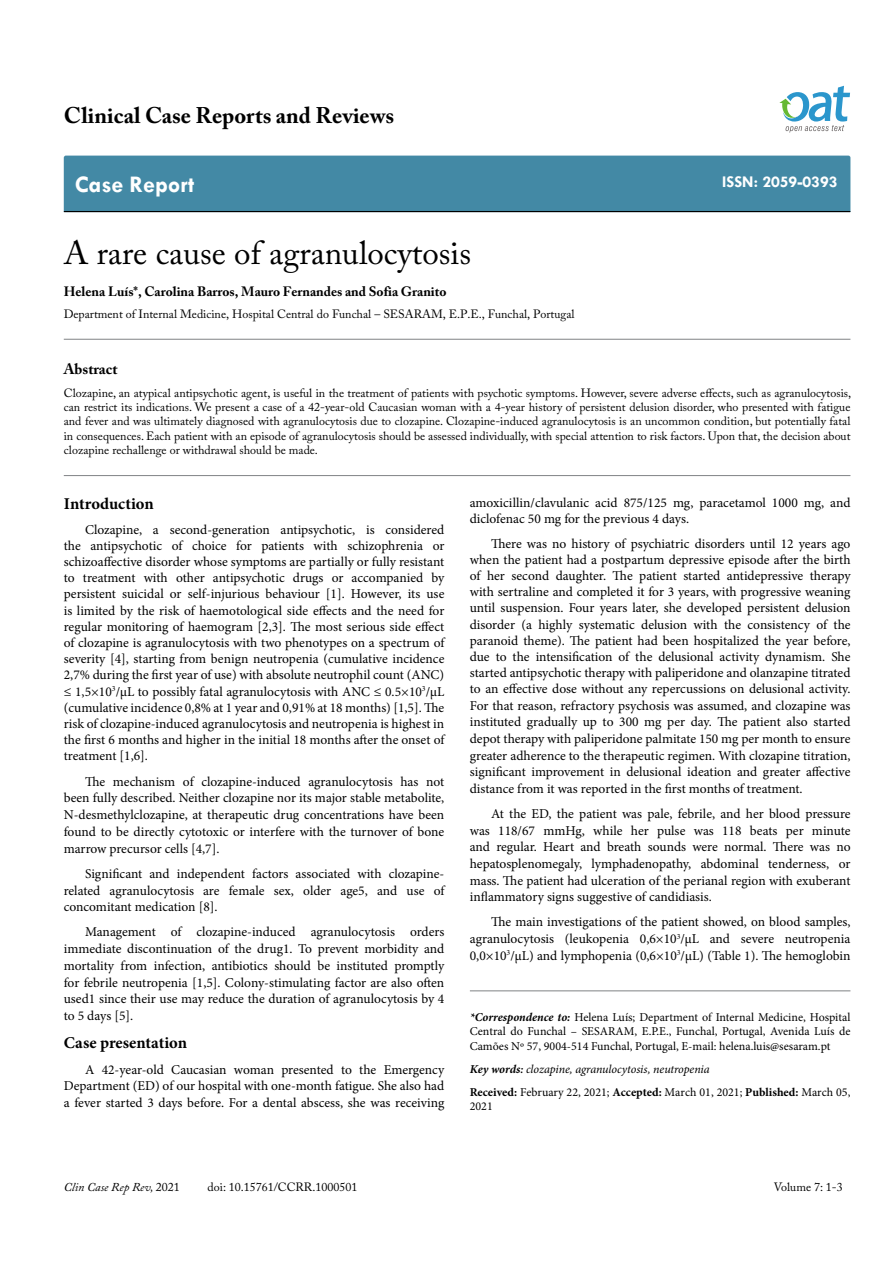
<style>
.page{position:relative;width:893px;height:1263px;background:#fff}
.page>*{position:absolute;margin:0;border:0;box-sizing:border-box;transform-origin:0 0}
.t1{font:33px "Adobe Caslon Pro";color:#000}
.t2{font:700 24px "Tw Cen";color:#fff}
.t3{font:700 22.5px "Adobe Caslon Pro";color:#000}
.t4{font:700 16.5px "Minion Pro";letter-spacing:-.005em;color:#000}
.t5{font:700 16.5px "Tw Cen";color:#fff}
.t6{font:700 15px "Adobe Caslon Pro";color:#000}
.t7{font:13.5px/16.2px "Minion Pro";color:#000;text-align:justify}
.t8{font:700 13.5px "Adobe Caslon Pro";color:#000}
.t9{font:12px/14.4px "Adobe Caslon Pro";color:#000;text-align:justify}
.t10{font:12px/14.4px "Minion Pro";color:#000;text-align:justify}
.t11{font:italic 12px/23px "Minion Pro";letter-spacing:-.01em;color:#000}
.t12{font:italic 12px "Adobe Caslon Pro";color:#000}
.s1{font-weight:700;font-style:italic}
.s2{font-weight:700}
.s3{font-weight:600}
.s4{font-weight:700;font-style:normal}
.s5{font-style:normal}
</style>
<div class="page">
<div style="left:64px;top:156px;width:786px;height:55px;background:#4389a5"></div>
<hr style="left:64px;top:211px;width:786px;height:1px;background:#000">
<svg style="left:779px;top:86px;width:71px;height:47px"></svg>
<hr style="left:470px;top:990px;width:380px;height:1px;background:#808285">
<hr style="left:64px;top:339px;width:786px;height:1px;background:#808285">
<hr style="left:64px;top:475px;width:786px;height:1px;background:#808285">
<h3 class="t3" style="left:64px;top:102px;width:332px">Clinical Case Reports and Reviews</h3>
<h2 class="t2" style="left:75px;top:170px;width:121px">Case Report</h2>
<h1 class="t1" style="left:64px;top:233px;width:409px">A rare cause of agranulocytosis</h1>
<p class="t8" style="left:64px;top:283px;width:384px">Helena Luís*, Carolina Barros, Mauro Fernandes and Sofia Granito</p>
<p class="t9" style="left:64px;top:307px;width:512px">Department of Internal Medicine, Hospital Central do Funchal – SESARAM, E.P.E., Funchal, Portugal</p>
<p class="t5" style="left:722px;top:172px;width:117px">ISSN: 2059-0393</p>
<p class="t6" style="left:64px;top:360px;width:55px">Abstract</p>
<p class="t9" style="left:64px;top:385px;width:789px">Clozapine, an atypical antipsychotic agent, is useful in the treatment of patients with psychotic symptoms. However, severe adverse effects, such as agranulocytosis, can restrict its indications. We present a case of a 42-year-old Caucasian woman with a 4-year history of persistent delusion disorder, who presented with fatigue and fever and was ultimately diagnosed with agranulocytosis due to clozapine. Clozapine-induced agranulocytosis is an uncommon condition, but potentially fatal in consequences. Each patient with an episode of agranulocytosis should be assessed individually, with special attention to risk factors. Upon that, the decision about clozapine rechallenge or withdrawal should be made.</p>
<p class="t7" style="left:470px;top:494px;width:382px">amoxicillin/clavulanic acid 875/125 mg, paracetamol 1000 mg, and diclofenac 50 mg for the previous 4 days.</p>
<p class="t7" style="left:470px;top:535px;width:382px;text-indent:21px">There was no history of psychiatric disorders until 12 years ago when the patient had a postpartum depressive episode after the birth of her second daughter. The patient started antidepressive therapy with sertraline and completed it for 3 years, with progressive weaning until suspension. Four years later, she developed persistent delusion disorder (a highly systematic delusion with the consistency of the paranoid theme). The patient had been hospitalized the year before, due to the intensification of the delusional activity dynamism. She started antipsychotic therapy with paliperidone and olanzapine titrated to an effective dose without any repercussions on delusional activity.<br>For that reason, refractory psychosis was assumed, and clozapine was instituted gradually up to 300 mg per day. The patient also started depot therapy with paliperidone palmitate 150 mg per month to ensure greater adherence to the therapeutic regimen. With clozapine titration, significant improvement in delusional ideation and greater affective distance from it was reported in the first months of treatment.</p>
<p class="t7" style="left:470px;top:805px;width:382px;line-height:16.6px;text-indent:21px">At the ED, the patient was pale, febrile, and her blood pressure was 118/67 mmHg, while her pulse was 118 beats per minute and regular. Heart and breath sounds were normal. There was no hepatosplenomegaly, lymphadenopathy, abdominal tenderness, or mass. The patient had ulceration of the perianal region with exuberant inflammatory signs suggestive of candidiasis.</p>
<p class="t7" style="left:470px;top:914px;width:382px;line-height:16.6px;text-indent:21px">The main investigations of the patient showed, on blood samples, agranulocytosis (leukopenia 0,6×10<sup>3</sup>/µL and severe neutropenia 0,0×10<sup>3</sup>/µL) and lymphopenia (0,6×10<sup>3</sup>/µL) (Table 1). The hemoglobin</p>
<p class="t4" style="left:64px;top:492px;width:91px">Introduction</p>
<p class="t7" style="left:64px;top:521px;width:382px;text-indent:21px">Clozapine, a second-generation antipsychotic, is considered the antipsychotic of choice for patients with schizophrenia or schizoaffective disorder whose symptoms are partially or fully resistant to treatment with other antipsychotic drugs or accompanied by persistent suicidal or self-injurious behaviour [1]. However, its use is limited by the risk of haemotological side effects and the need for regular monitoring of haemogram [2,3]. The most serious side effect of clozapine is agranulocytosis with two phenotypes on a spectrum of severity [4], starting from benign neutropenia (cumulative incidence 2,7% during the first year of use) with absolute neutrophil count (ANC) ≤ 1,5×10<sup>3</sup>/µL to possibly fatal agranulocytosis with ANC ≤ 0.5×10<sup>3</sup>/µL (cumulative incidence 0,8% at 1 year and 0,91% at 18 months) [1,5]. The risk of clozapine-induced agranulocytosis and neutropenia is highest in the first 6 months and higher in the initial 18 months after the onset of treatment [1,6].</p>
<p class="t7" style="left:64px;top:773px;width:382px;line-height:16.8px;text-indent:21px">The mechanism of clozapine-induced agranulocytosis has not been fully described. Neither clozapine nor its major stable metabolite, N-desmethylclozapine, at therapeutic drug concentrations have been found to be directly cytotoxic or interfere with the turnover of bone marrow precursor cells [4,7].</p>
<p class="t7" style="left:64px;top:865px;width:382px;line-height:16.8px;text-indent:21px">Significant and independent factors associated with clozapine&shy;related agranulocytosis are female sex, older age5, and use of concomitant medication [8].</p>
<p class="t7" style="left:64px;top:924px;width:382px;line-height:16.8px;text-indent:21px">Management of clozapine-induced agranulocytosis orders immediate discontinuation of the drug1. To prevent morbidity and mortality from infection, antibiotics should be instituted promptly for febrile neutropenia [1,5]. Colony-stimulating factor are also often used1 since their use may reduce the duration of agranulocytosis by 4 to 5 days [5].</p>
<p class="t4" style="left:64px;top:1031px;width:125px">Case presentation</p>
<p class="t7" style="left:64px;top:1061px;width:382px;line-height:16.8px;text-indent:21px">A 42-year-old Caucasian woman presented to the Emergency Department (ED) of our hospital with one-month fatigue. She also had a fever started 3 days before. For a dental abscess, she was receiving</p>
<p class="t10" style="left:470px;top:1010px;width:382px"><span class="s1">*Correspondence to:</span> Helena Luís; Department of Internal Medicine, Hospital Central do Funchal – SESARAM, E.P.E., Funchal, Portugal, Avenida Luís de Camões Nº 57, 9004-514 Funchal, Portugal, E-mail: helena.luis@sesaram.pt</p>
<p class="t11" style="left:470px;top:1057px;width:382px"><span class="s2">Key words</span><span class="s3">:</span> clozapine, agranulocytosis, neutropenia<br><span class="s4">Received:</span> <span class="s5">February 22, 2021;</span> <span class="s4">Accepted:</span> <span class="s5">March 01, 2021;</span> <span class="s4">Published:</span> <span class="s5">March 05,</span></p>
<p class="t10" style="left:470px;top:1099px;width:25px">2021</p>
<p class="t12" style="left:64px;top:1180px;width:118px">Clin Case Rep Rev, <span class="s5">2021</span></p>
<p class="t9" style="left:208px;top:1180px;width:151px">doi: 10.15761/CCRR.1000501</p>
<p class="t9" style="left:774px;top:1180px;width:71px">Volume 7: 1-3</p>
</div>
